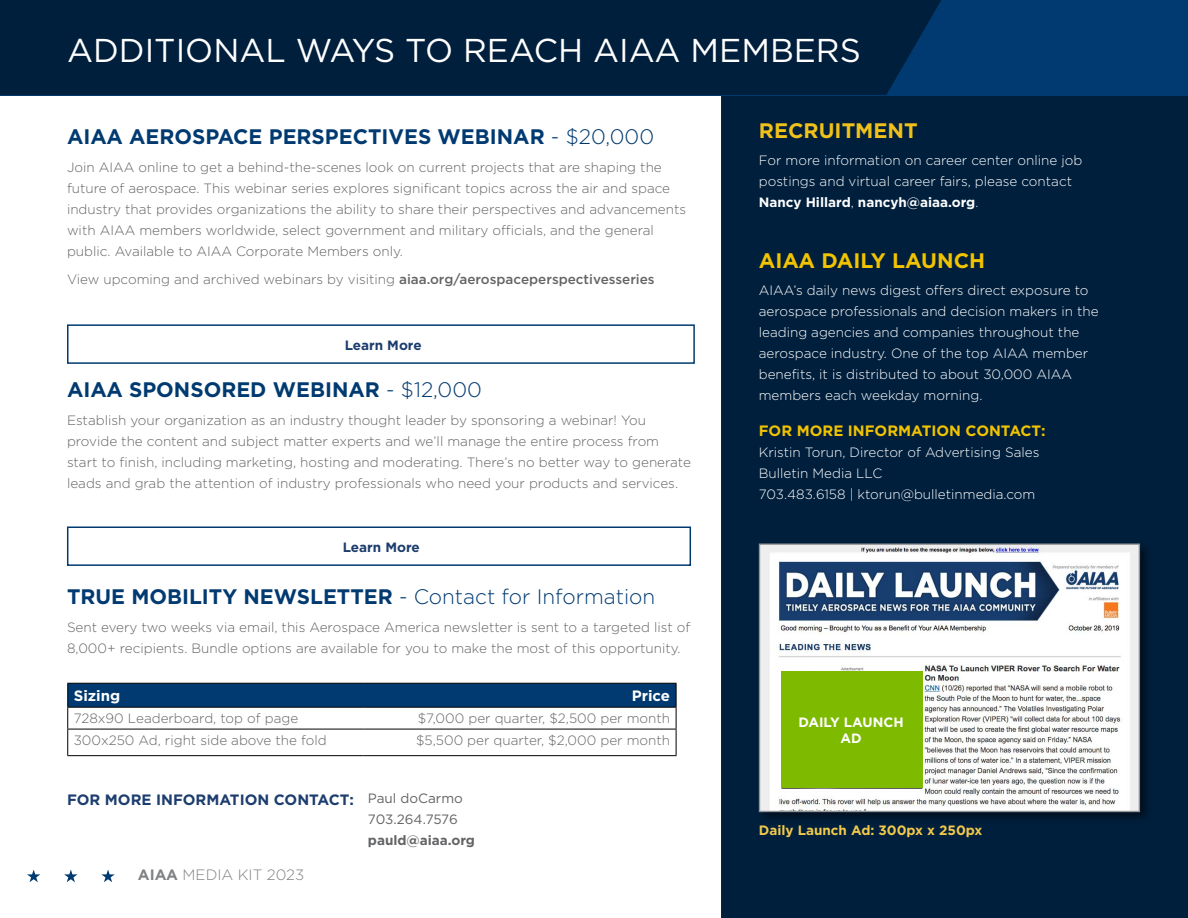
<style>
.page{position:relative;width:1188px;height:918px;background:#fff}
.page>*{position:absolute;margin:0;border:0;box-sizing:border-box;transform-origin:0 0}
.t1{font:33px "Gotham";color:#fff}
.t2{font:700 21px "Gotham";color:#003a70}
.t3{font:700 21px "Gotham";color:#f1c300}
.t4{font:700 21px "Gotham";color:#efc11a}
.t5{font:700 15px "Gotham";color:#f1c300}
.t6{font:700 15px "Gotham";color:#1c3d6e}
.t7{font:300 15px "Gotham";color:#808285}
.t8{font:700 15px "Gotham";color:#fff}
.t9{font:300 13.5px/21px "Gotham";color:#636466}
.t10{font:300 13.5px/21px "Gotham";color:#fff}
.t11{font:300 13.5px/21px "Gotham";color:#fdfefe}
.t12{font:700 13.5px "Gotham";color:#f2c94c}
.t13{font:13.5px/21px "Gotham";color:#636466}
.t14{font:700 13.5px "Gotham";color:#1c3c6e}
.t15{font:700 13.5px "Gotham";color:#636466}
.t16{font:700 13.5px/16.5px "Gotham";color:#fff;text-align:center}
.s1{font-weight:300}
.s2{font-weight:500}
.s3{font-weight:700}
</style>
<div class="page">
<svg style="left:27px;top:870px;width:88px;height:12px"></svg>
<div style="left:721px;top:95px;width:467px;height:823px;background:#001f3c"></div>
<div style="left:0;top:0;width:1188px;height:95px;background:#003a70"></div>
<div style="left:0;top:0;width:941px;height:95px;background:#001f3c"></div>
<div style="left:756px;top:540px;width:397px;height:285px;background:#000;opacity:.48"></div>
<img style="left:761px;top:546px;width:377px;height:264px">
<div style="left:759px;top:544px;width:381px;height:268px;border:1px solid #939598"></div>
<div style="left:781px;top:671px;width:142px;height:117px;background:#7ebb00"></div>
<div style="left:67px;top:324px;width:628px;height:40px;border:2px solid #003a70"></div>
<div style="left:67px;top:526px;width:624px;height:40px;border:2px solid #003a70"></div>
<svg style="left:67px;top:683px;width:610px;height:73px"></svg>
<h1 class="t1" style="left:67px;top:29px;width:795px">ADDITIONAL WAYS TO REACH AIAA MEMBERS</h1>
<h2 class="t2" style="left:67px;top:123px;width:589px">AIAA AEROSPACE PERSPECTIVES WEBINAR <span class="s1">- $20,000</span></h2>
<p class="t9" style="left:67px;top:156px;width:621px">Join AIAA online to get a behind-the-scenes look on current projects that are shaping the future of aerospace. This webinar series explores significant topics across the air and space industry that provides organizations the ability to share their perspectives and advancements with AIAA members worldwide, select government and military officials, and the general public. Available to AIAA Corporate Members only.</p>
<p class="t9" style="left:67px;top:268px;width:589px">View upcoming and archived webinars by visiting <span class="s2">aiaa.org/aerospaceperspectivesseries</span></p>
<p class="t14" style="left:345px;top:336px;width:78px">Learn More</p>
<h2 class="t2" style="left:67px;top:375px;width:416px">AIAA SPONSORED WEBINAR <span class="s1">- $12,000</span></h2>
<p class="t9" style="left:67px;top:409px;width:625px">Establish your organization as an industry thought leader by sponsoring a webinar! You provide the content and subject matter experts and we’ll manage the entire process from start to finish, including marketing, hosting and moderating. There’s no better way to generate leads and grab the attention of industry professionals who need your products and services.</p>
<p class="t14" style="left:343px;top:538px;width:78px">Learn More</p>
<h2 class="t2" style="left:67px;top:582px;width:590px">TRUE MOBILITY NEWSLETTER <span class="s1">- Contact for Information</span></h2>
<p class="t9" style="left:67px;top:616px;width:625px">Sent every two weeks via email, this Aerospace America newsletter is sent to a targeted list of<br>8,000+ recipients. Bundle options are available for you to make the most of this opportunity.</p>
<p class="t8" style="left:74px;top:686px;width:48px">Sizing</p>
<p class="t8" style="left:632px;top:686px;width:40px">Price</p>
<p class="t9" style="left:74px;top:708px;width:226px">728x90 Leaderboard, top of page</p>
<p class="t9" style="left:418px;top:708px;width:254px">$7,000 per quarter, $2,500 per month</p>
<p class="t9" style="left:74px;top:729px;width:255px">300x250 Ad, right side above the fold</p>
<p class="t9" style="left:416px;top:729px;width:256px">$5,500 per quarter, $2,000 per month</p>
<p class="t6" style="left:67px;top:789px;width:288px">FOR MORE INFORMATION CONTACT:</p>
<p class="t7" style="left:138px;top:867px;width:168px"><span class="s3">AIAA</span> MEDIA KIT 2023</p>
<p class="t13" style="left:368px;top:788px;width:97px">Paul doCarmo<br>703.264.7576</p>
<p class="t15" style="left:368px;top:832px;width:109px">pauld@aiaa.org</p>
<h2 class="t4" style="left:759px;top:116px;width:160px">RECRUITMENT</h2>
<p class="t11" style="left:759px;top:150px;width:325px">For more information on career center online job postings and virtual career fairs, please contact<br><span class="s3">Nancy Hillard</span>, <span class="s3">nancyh@aiaa.org</span>.</p>
<h2 class="t3" style="left:759px;top:247px;width:228px">AIAA DAILY LAUNCH</h2>
<p class="t10" style="left:759px;top:280px;width:341px">AIAA’s daily news digest offers direct exposure to aerospace professionals and decision makers in the leading agencies and companies throughout the aerospace industry. One of the top AIAA member benefits, it is distributed to about 30,000 AIAA members each weekday morning.</p>
<p class="t5" style="left:759px;top:421px;width:288px">FOR MORE INFORMATION CONTACT:</p>
<p class="t10" style="left:759px;top:442px;width:282px">Kristin Torun, Director of Advertising Sales<br>Bulletin Media LLC<br>703.483.6158 | ktorun@bulletinmedia.com</p>
<p class="t16" style="left:799px;top:714px;width:107px">DAILY LAUNCH<br>AD</p>
<p class="t12" style="left:759px;top:821px;width:225px">Daily Launch Ad: 300px x 250px</p>
</div>
